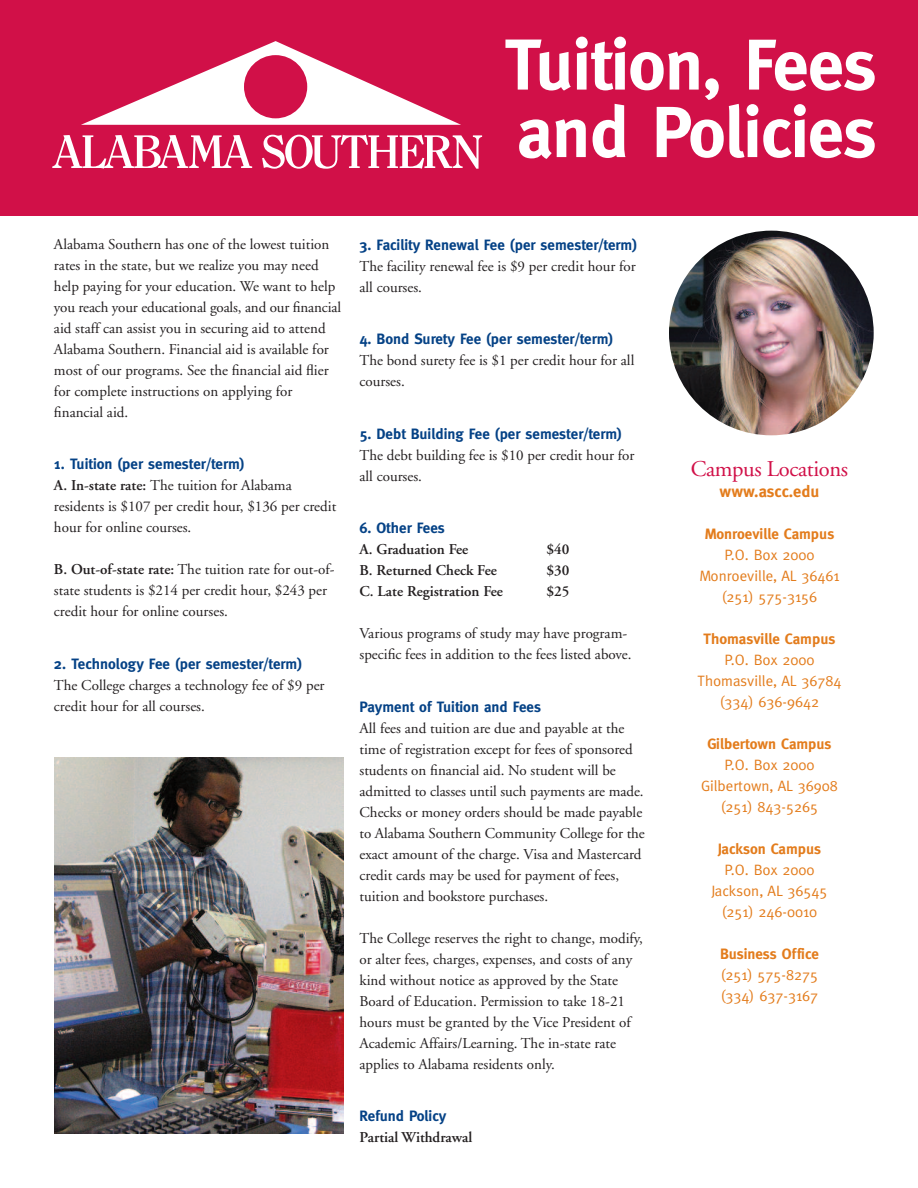
<style>
.page{position:relative;width:918px;height:1188px;background:#fff}
.page>*{position:absolute;margin:0;border:0;box-sizing:border-box;transform-origin:0 0}
.t1{font:700 72px/67.5px "Meta";letter-spacing:-.01em;color:#fff}
.t2{font:22.5px "Adobe Garamond";letter-spacing:-.015em;color:#d11048}
.t3{font:700 16.5px "Meta";color:#e37c1c}
.t4{font:15px/21px "Adobe Garamond";color:#231f20}
.t5{font:700 15px "Meta";color:#054286}
.t6{font:15px/21px "Meta";color:#e37c1c;text-align:center}
.t7{font:600 15px "Adobe Garamond";color:#231f20}
.t8{font:700 15px "Meta";color:#e37c1c}
.s1{font-weight:600}
</style>
<div class="page">
<div style="left:0;top:0;width:918px;height:216px;background:#d11048"></div>
<img style="left:669px;top:231px;width:205px;height:204px;border-radius:50%">
<svg style="left:81px;top:41px;width:380px;height:84px"></svg>
<svg style="left:52px;top:135px;width:200px;height:34px"></svg>
<svg style="left:262px;top:135px;width:220px;height:34px"></svg>
<img style="left:54px;top:758px;width:289px;height:376px">
<h1 class="t1" style="left:505px;top:31px;width:373px">Tuition, Fees and Policies</h1>
<p class="t4" style="left:54px;top:235px;width:289px">Alabama Southern has one of the lowest tuition rates in the state, but we realize you may need help paying for your education. We want to help you reach your educational goals, and our financial aid staff can assist you in securing aid to attend Alabama Southern. Financial aid is available for most of our programs. See the financial aid flier for complete instructions on applying for financial aid.</p>
<p class="t5" style="left:54px;top:455px;width:192px">1. Tuition (per semester/term)</p>
<p class="t4" style="left:54px;top:476px;width:284px"><span class="s1">A. In-state rate:</span> The tuition for Alabama residents is $107 per credit hour, $136 per credit hour for online courses.</p>
<p class="t4" style="left:54px;top:560px;width:282px"><span class="s1">B. Out-of-state rate:</span> The tuition rate for out-of&shy;state students is $214 per credit hour, $243 per credit hour for online courses.</p>
<p class="t5" style="left:54px;top:655px;width:250px">2. Technology Fee (per semester/term)</p>
<p class="t4" style="left:54px;top:676px;width:272px">The College charges a technology fee of $9 per credit hour for all courses.</p>
<p class="t5" style="left:360px;top:236px;width:279px">3. Facility Renewal Fee (per semester/term)</p>
<p class="t4" style="left:360px;top:257px;width:278px">The facility renewal fee is $9 per credit hour for all courses.</p>
<p class="t5" style="left:360px;top:330px;width:255px">4. Bond Surety Fee (per semester/term)</p>
<p class="t4" style="left:360px;top:351px;width:276px">The bond surety fee is $1 per credit hour for all courses.</p>
<p class="t5" style="left:360px;top:425px;width:264px">5. Debt Building Fee (per semester/term)</p>
<p class="t4" style="left:360px;top:446px;width:276px">The debt building fee is $10 per credit hour for all courses.</p>
<p class="t5" style="left:360px;top:519px;width:87px">6. Other Fees</p>
<p class="t7" style="left:360px;top:544px;width:110px">A. Graduation Fee</p>
<p class="t7" style="left:547px;top:544px;width:24px">$40</p>
<p class="t7" style="left:360px;top:565px;width:139px">B. Returned Check Fee</p>
<p class="t7" style="left:547px;top:565px;width:24px">$30</p>
<p class="t7" style="left:360px;top:586px;width:145px">C. Late Registration Fee</p>
<p class="t7" style="left:547px;top:586px;width:24px">$25</p>
<p class="t4" style="left:360px;top:624px;width:274px">Various programs of study may have program&shy;specific fees in addition to the fees listed above.</p>
<p class="t5" style="left:360px;top:698px;width:183px">Payment of Tuition and Fees</p>
<p class="t4" style="left:360px;top:719px;width:287px">All fees and tuition are due and payable at the time of registration except for fees of sponsored students on financial aid. No student will be admitted to classes until such payments are made.<br>Checks or money orders should be made payable to Alabama Southern Community College for the exact amount of the charge. Visa and Mastercard credit cards may be used for payment of fees, tuition and bookstore purchases.</p>
<p class="t4" style="left:360px;top:929px;width:285px">The College reserves the right to change, modify, or alter fees, charges, expenses, and costs of any kind without notice as approved by the State Board of Education. Permission to take 18-21 hours must be granted by the Vice President of Academic Affairs/Learning. The in-state rate applies to Alabama residents only.</p>
<p class="t5" style="left:360px;top:1107px;width:88px">Refund Policy</p>
<p class="t7" style="left:360px;top:1132px;width:114px">Partial Withdrawal</p>
<h2 class="t2" style="left:691px;top:460px;width:159px">Campus Locations</h2>
<p class="t3" style="left:720px;top:481px;width:101px">www.ascc.edu</p>
<p class="t8" style="left:705px;top:525px;width:131px">Monroeville Campus</p>
<p class="t6" style="left:699px;top:544px;width:142px">P.O. Box 2000<br>Monroeville, AL 36461 (251) 575-3156</p>
<p class="t8" style="left:704px;top:630px;width:133px">Thomasville Campus</p>
<p class="t6" style="left:698px;top:649px;width:145px">P.O. Box 2000<br>Thomasville, AL 36784 (334) 636-9642</p>
<p class="t8" style="left:707px;top:735px;width:126px">Gilbertown Campus</p>
<p class="t6" style="left:701px;top:754px;width:138px">P.O. Box 2000<br>Gilbertown, AL 36908 (251) 843-5265</p>
<p class="t8" style="left:718px;top:840px;width:105px">Jackson Campus</p>
<p class="t6" style="left:711px;top:859px;width:118px">P.O. Box 2000<br>Jackson, AL 36545 (251) 246-0010</p>
<p class="t8" style="left:720px;top:945px;width:100px">Business Office</p>
<p class="t6" style="left:721px;top:964px;width:99px;text-align:left">(251) 575-8275 (334) 637-3167</p>
</div>
